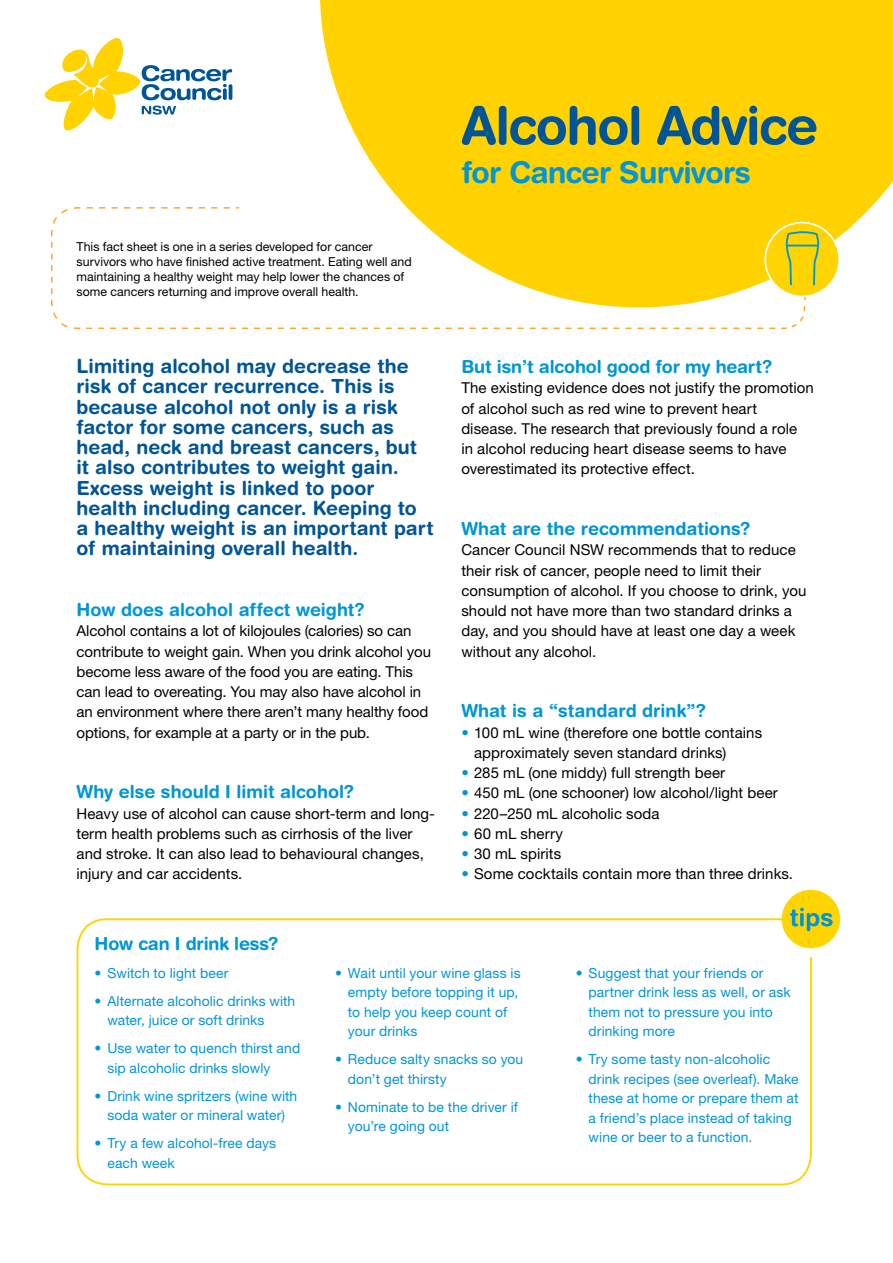
<style>
.page{position:relative;width:893px;height:1263px;background:#fff}
.page>*{position:absolute;margin:0;border:0;box-sizing:border-box;transform-origin:0 0}
._1__A_Head__Title{font:700 52.5px "Helvetica Rounded LT Std";letter-spacing:-.025em;color:#005596}
._1__Sub_Title{font:700 30px "Helvetica Rounded LT Std";letter-spacing:-.02em;color:#0096d6}
._1_Intro{font:700 19.5px/20.2px "Helvetica Rounded LT Std";letter-spacing:.005em;color:#005596}
._2__B_Head{font:700 18px "Helvetica Rounded LT Std";color:#0096d6}
._4__Box_Heading{font:700 18px "Helvetica Rounded LT Std";letter-spacing:-.01em;color:#0096d6}
._3__Body_Copy{font:15px/20.2px "Helvetica Neue LT Std";letter-spacing:.005em;color:#000}
.t1{font:13.8px/19.5px "Helvetica Neue LT Std";letter-spacing:.005em;color:#0096d6}
.t2{font:12.3px/15px "Helvetica Neue LT Std";color:#000}
.s1{color:#0096d6}
</style>
<div class="page">
<svg style="left:44px;top:37px;width:188px;height:94px"></svg>
<svg style="left:320px;top:0;width:573px;height:291px;background:#ffd515"></svg>
<svg style="left:51px;top:206px;width:756px;height:124px"></svg>
<div style="left:765px;top:222px;width:74px;height:74px;background:#ffd400;border-radius:50%"></div>
<div style="left:764px;top:222px;width:76px;height:75px;border:2px solid #fff;border-radius:50%"></div>
<svg style="left:785px;top:231px;width:35px;height:69px"></svg>
<hr style="left:787px;top:245px;width:31px;height:1px;background:#0096d6">
<div style="left:77px;top:918px;width:735px;height:267px;border:2px solid #ffd200;border-radius:30px"></div>
<svg style="left:809px;top:948px;width:4px;height:9px"></svg>
<div style="left:782px;top:890px;width:58px;height:58px;background:#ffd400;border-radius:50%"></div>
<svg style="left:790px;top:908px;width:43px;height:23px"></svg>
<p class="t2" style="left:77px;top:239px;width:337px">This fact sheet is one in a series developed for cancer survivors who have finished active treatment. Eating well and maintaining a healthy weight may help lower the chances of some cancers returning and improve overall health.</p>
<p class="_1_Intro" style="left:77px;top:356px;width:358px">Limiting alcohol may decrease the risk of cancer recurrence. This is because alcohol not only is a risk factor for some cancers, such as head, neck and breast cancers, but it also contributes to weight gain.<br>Excess weight is linked to poor health including cancer. Keeping to a healthy weight is an important part of maintaining overall health.</p>
<p class="_2__B_Head" style="left:77px;top:599px;width:290px">How does alcohol affect weight?</p>
<p class="_3__Body_Copy" style="left:77px;top:621px;width:356px">Alcohol contains a lot of kilojoules (calories) so can contribute to weight gain. When you drink alcohol you become less aware of the food you are eating. This can lead to overeating. You may also have alcohol in an environment where there aren’t many healthy food options, for example at a party or in the pub.</p>
<p class="_2__B_Head" style="left:77px;top:781px;width:279px">Why else should I limit alcohol?</p>
<p class="_3__Body_Copy" style="left:77px;top:803px;width:360px">Heavy use of alcohol can cause short-term and long&shy;term health problems such as cirrhosis of the liver and stroke. It can also lead to behavioural changes, injury and car accidents.</p>
<p class="_1__A_Head__Title" style="left:461px;top:94px;width:358px">Alcohol Advice</p>
<p class="_1__Sub_Title" style="left:461px;top:154px;width:291px">for Cancer Survivors</p>
<p class="_2__B_Head" style="left:461px;top:356px;width:312px">But isn’t alcohol good for my heart?</p>
<p class="_3__Body_Copy" style="left:461px;top:378px;width:354px">The existing evidence does not justify the promotion of alcohol such as red wine to prevent heart disease. The research that previously found a role<br>in alcohol reducing heart disease seems to have overestimated its protective effect.</p>
<p class="_2__B_Head" style="left:461px;top:518px;width:291px">What are the recommendations?</p>
<p class="_3__Body_Copy" style="left:461px;top:540px;width:347px">Cancer Council NSW recommends that to reduce their risk of cancer, people need to limit their consumption of alcohol. If you choose to drink, you should not have more than two standard drinks a day, and you should have at least one day a week without any alcohol.</p>
<p class="_2__B_Head" style="left:461px;top:700px;width:246px">What is a “standard drink”?</p>
<p class="_3__Body_Copy" style="left:474px;top:722px;width:290px;text-indent:-13px"><span class="s1">•</span> 100 mL wine (therefore one bottle contains approximately seven standard drinks)</p>
<p class="_3__Body_Copy" style="left:461px;top:762px;width:265px"><span class="s1">•</span> 285 mL (one middy) full strength beer</p>
<p class="_3__Body_Copy" style="left:461px;top:783px;width:318px"><span class="s1">•</span> 450 mL (one schooner) low alcohol/light beer</p>
<p class="_3__Body_Copy" style="left:461px;top:803px;width:200px"><span class="s1">•</span> 220–250 mL alcoholic soda</p>
<p class="_3__Body_Copy" style="left:461px;top:823px;width:103px"><span class="s1">•</span> 60 mL sherry</p>
<p class="_3__Body_Copy" style="left:461px;top:843px;width:101px"><span class="s1">•</span> 30 mL spirits</p>
<p class="_3__Body_Copy" style="left:461px;top:864px;width:333px"><span class="s1">•</span> Some cocktails contain more than three drinks.</p>
<p class="_4__Box_Heading" style="left:95px;top:932px;width:185px">How can I drink less?</p>
<p class="t1" style="left:95px;top:963px;width:135px">• Switch to light beer</p>
<p class="t1" style="left:107px;top:991px;width:189px;text-indent:-13px">• Alternate alcoholic drinks with water, juice or soft drinks</p>
<p class="t1" style="left:107px;top:1038px;width:194px;text-indent:-13px">• Use water to quench thirst and sip alcoholic drinks slowly</p>
<p class="t1" style="left:95px;top:1086px;width:204px;text-align:center">• Drink wine spritzers (wine with soda water or mineral water)</p>
<p class="t1" style="left:107px;top:1133px;width:170px;text-indent:-13px">• Try a few alcohol-free days each week</p>
<p class="t1" style="left:348px;top:963px;width:174px;text-indent:-13px">• Wait until your wine glass is empty before topping it up, to help you keep count of your drinks</p>
<p class="t1" style="left:348px;top:1049px;width:177px;text-indent:-13px">• Reduce salty snacks so you don’t get thirsty</p>
<p class="t1" style="left:348px;top:1097px;width:171px;text-indent:-13px">• Nominate to be the driver if you’re going out</p>
<p class="t1" style="left:589px;top:963px;width:204px;text-indent:-13px">• Suggest that your friends or partner drink less as well, or ask them not to pressure you into drinking more</p>
<p class="t1" style="left:589px;top:1049px;width:211px;text-indent:-13px">• Try some tasty non-alcoholic drink recipes (see overleaf). Make these at home or prepare them at a friend’s place instead of taking wine or beer to a function.</p>
</div>
